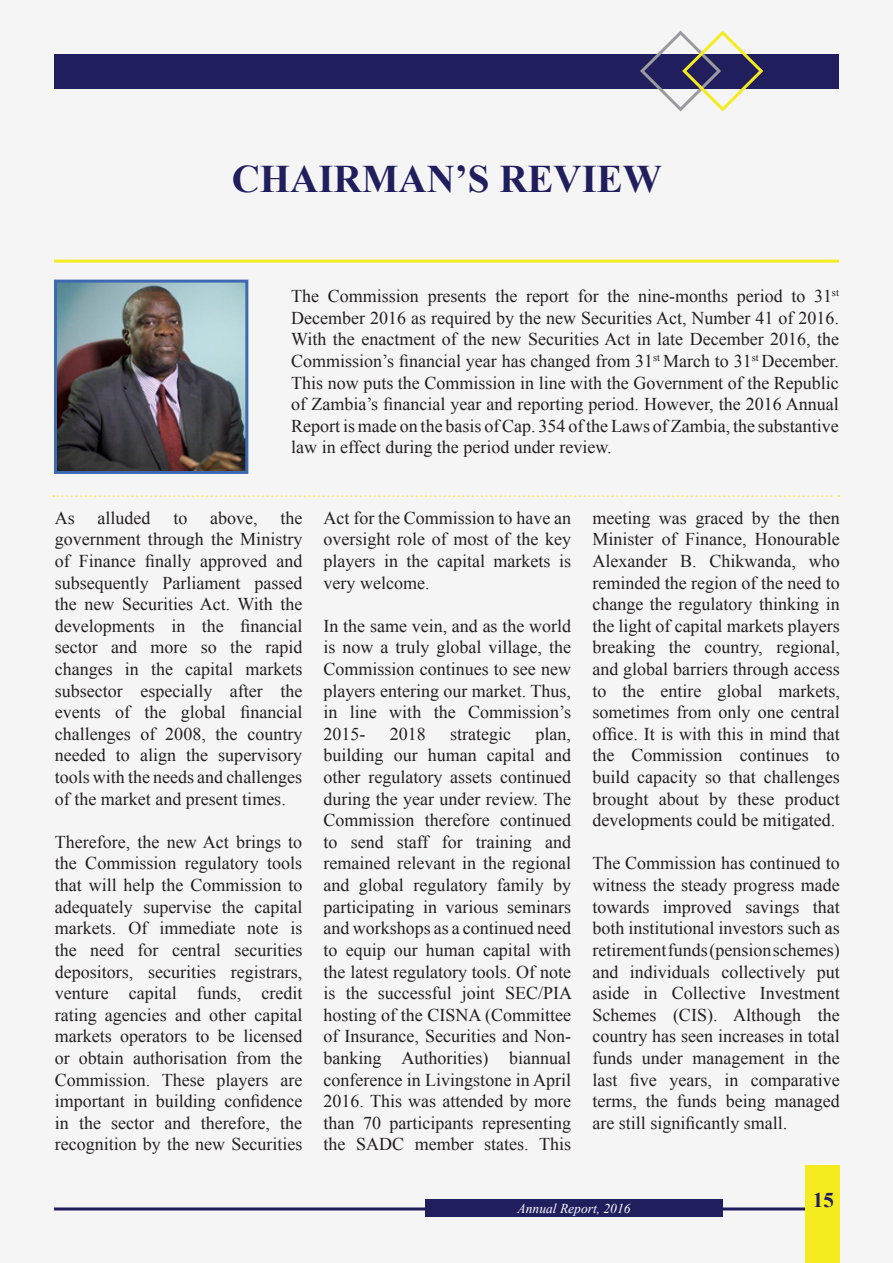
<style>
.page{position:relative;width:893px;height:1263px;background:#f5f5f5}
.page>*{position:absolute;margin:0;border:0;box-sizing:border-box;transform-origin:0 0}
.t1{font:700 39px "Times New Roman";color:#211e5e}
.t2{font:700 21px "Times New Roman";color:#211e5e}
.t3{font:18px/21.6px "Times New Roman";color:#231f20;text-align:justify}
.t4{font:italic 13.5px "Times New Roman";color:#fff}
</style>
<div class="page">
<div style="left:54px;top:54px;width:785px;height:34px;background:#211e5e"></div>
<hr style="left:54px;top:1207px;width:785px;height:3px;background:#211e5e">
<div style="left:425px;top:1200px;width:298px;height:17px;background:#211e5e"></div>
<div style="left:806px;top:1165px;width:34px;height:98px;background:#f4ec1f"></div>
<svg style="left:638px;top:30px;width:127px;height:82px"></svg>
<svg style="left:53px;top:495px;width:786px;height:2px"></svg>
<hr style="left:54px;top:260px;width:785px;height:3px;background:#f4ec1f">
<img style="left:58px;top:284px;width:186px;height:186px">
<div style="left:54px;top:280px;width:194px;height:194px;border:3px solid #3d69b2"></div>
<p class="t1" style="left:232px;top:151px;width:432px">CHAIRMAN’S REVIEW</p>
<p class="t3" style="left:291px;top:285px;width:549px">The Commission presents the report for the nine-months period to 31<sup>st </sup>December 2016 as required by the new Securities Act, Number 41 of 2016.<br>With the enactment of the new Securities Act in late December 2016, the Commission’s financial year has changed from 31<sup>st</sup> March to 31<sup>st</sup> December.<br>This now puts the Commission in line with the Government of the Republic of Zambia’s financial year and reporting period. However, the 2016 Annual Report is made on the basis of Cap. 354 of the Laws of Zambia, the substantive law in effect during the period under review.</p>
<p class="t3" style="left:55px;top:506px;width:249px;text-indent:225px">the government through the Ministry of Finance finally approved and subsequently Parliament passed the new Securities Act. With the developments in the financial sector and more so the rapid changes in the capital markets subsector especially after the events of the global financial challenges of 2008, the country needed to align the supervisory tools with the needs and challenges of the market and present times.</p>
<p class="t3" style="left:55px;top:830px;width:249px">Therefore, the new Act brings to the Commission regulatory tools that will help the Commission to adequately supervise the capital markets. Of immediate note is the need for central securities depositors, securities registrars, venture capital funds, credit rating agencies and other capital markets operators to be licensed or obtain authorisation from the Commission. These players are important in building confidence in the sector and therefore, the recognition by the new Securities</p>
<p class="t3" style="left:55px;top:506px;width:21px">As</p>
<p class="t3" style="left:98px;top:506px;width:54px">alluded</p>
<p class="t3" style="left:173px;top:506px;width:16px">to</p>
<p class="t3" style="left:210px;top:506px;width:49px">above,</p>
<p class="t3" style="left:324px;top:506px;width:249px">Act for the Commission to have an oversight role of most of the key players in the capital markets is very welcome.</p>
<p class="t3" style="left:324px;top:614px;width:249px">In the same vein, and as the world is now a truly global village, the Commission continues to see new players entering our market. Thus, in line with the Commission’s 2015-</p>
<p class="t3" style="left:324px;top:722px;width:250px;text-indent:212px">plan, building our human capital and other regulatory assets continued during the year under review. The Commission therefore continued to send staff for training and remained relevant in the regional and global regulatory family by participating in various seminars and workshops as a continued need to equip our human capital with the latest regulatory tools. Of note is the successful joint SEC/PIA hosting of the CISNA (Committee of Insurance, Securities and Non&shy;banking Authorities) biannual conference in Livingstone in April 2016. This was attended by more than 70 participants representing the SADC member states. This</p>
<p class="t3" style="left:390px;top:722px;width:37px">2018</p>
<p class="t3" style="left:450px;top:722px;width:62px">strategic</p>
<p class="t3" style="left:592px;top:506px;width:249px">meeting was graced by the then Minister of Finance, Honourable Alexander B. Chikwanda, who reminded the region of the need to change the regulatory thinking in the light of capital markets players breaking the country, regional, and global barriers through access to the entire global markets, sometimes from only one central office. It is with this in mind that the Commission continues to build capacity so that challenges brought about by these product developments could be mitigated.</p>
<p class="t3" style="left:592px;top:852px;width:249px">The Commission has continued to witness the steady progress made towards improved savings that both institutional investors such as retirement funds (pension schemes) and individuals collectively put aside in Collective Investment Schemes (CIS). Although the country has seen increases in total funds under management in the last five years, in comparative terms, the funds being managed are still significantly small.</p>
<p class="t4" style="left:518px;top:1199px;width:114px">Annual Report, 2016</p>
<p class="t2" style="left:813px;top:1185px;width:22px">15</p>
</div>
